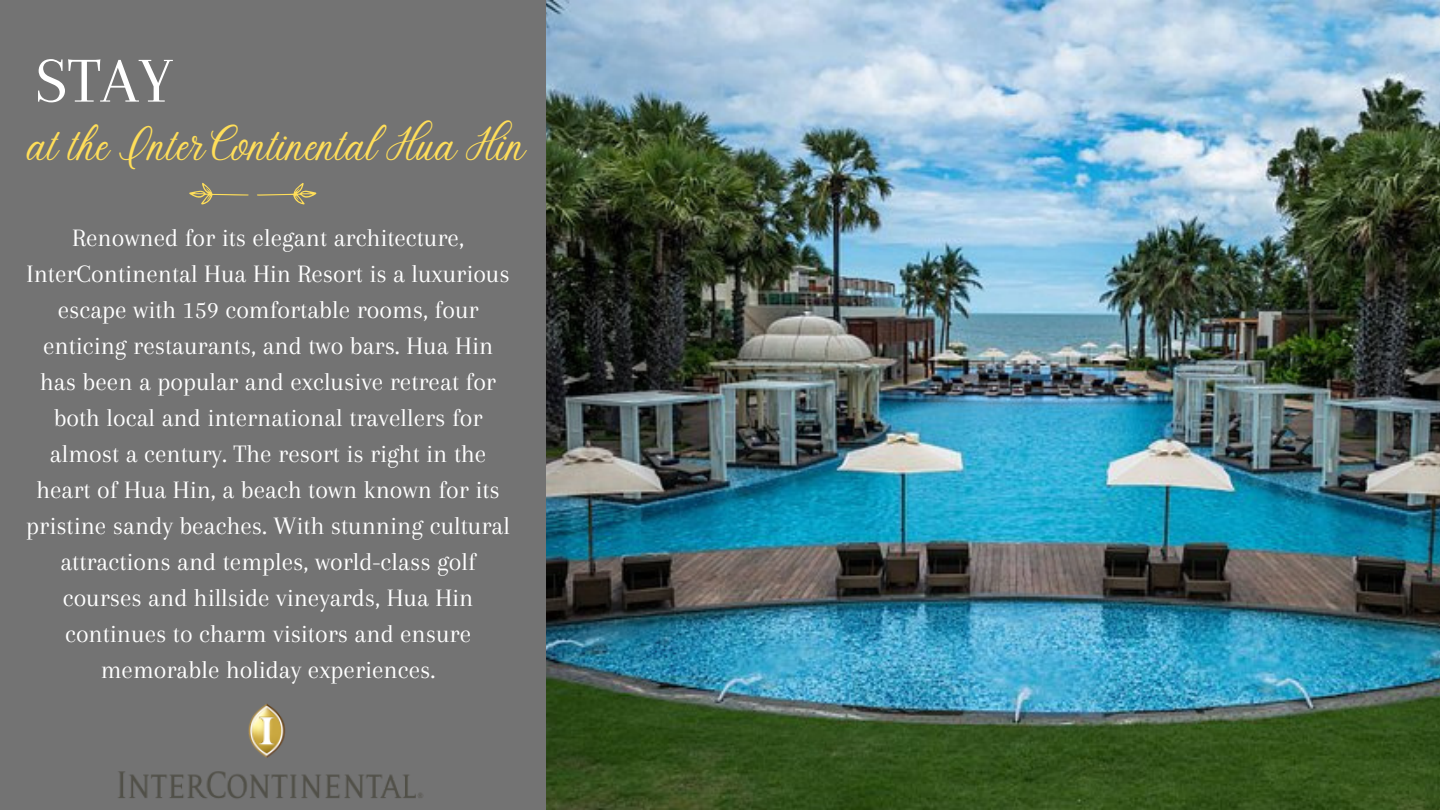
<style>
.page{position:relative;width:1440px;height:810px;background:#737373}
.page>*{position:absolute;margin:0;border:0;box-sizing:border-box;transform-origin:0 0}
.t1{font:66.3px "Arapey";color:#fff}
.t2{font:50px "Stoic";color:#ffde59}
.t3{font:26px/36px "Arapey";color:#fff;text-align:center}
</style>
<div class="page">
<img style="left:547px;top:0;width:893px;height:810px">
<svg style="left:257px;top:183px;width:59px;height:22px"></svg>
<svg style="left:189px;top:183px;width:60px;height:22px"></svg>
<img style="left:118px;top:703px;width:305px;height:96px">
<p class="t1" style="left:35px;top:44px;width:140px">STAY</p>
<p class="t2" style="left:27px;top:120px;width:499px">at the InterContinental Hua Hin</p>
<p class="t3" style="left:26px;top:219px;width:485px">Renowned for its elegant architecture, InterContinental Hua Hin Resort is a luxurious escape with 159 comfortable rooms, four enticing restaurants, and two bars. Hua Hin has been a popular and exclusive retreat for both local and international travellers for almost a century. The resort is right in the heart of Hua Hin, a beach town known for its pristine sandy beaches. With stunning cultural attractions and temples, world-class golf courses and hillside vineyards, Hua Hin continues to charm visitors and ensure memorable holiday experiences.</p>
</div>
